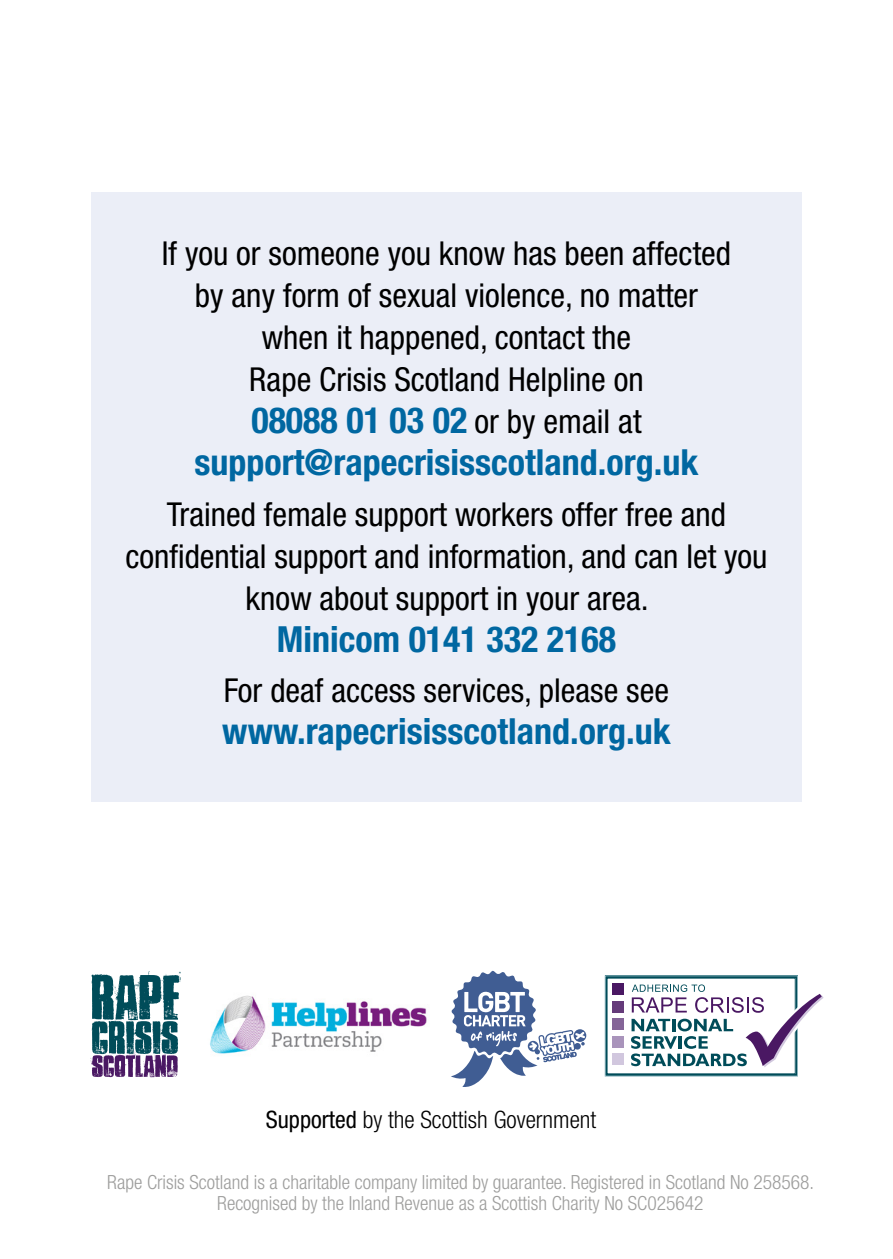
<style>
.page{position:relative;width:893px;height:1259px;background:#fff}
.page>*{position:absolute;margin:0;border:0;box-sizing:border-box;transform-origin:0 0}
.t1{font:700 condensed 36px/42px "Helvetica Neue LT Std";color:#0067a1;text-align:center}
.t2{font:condensed 33px/42px "Helvetica Neue LT Std";color:#000;text-align:center}
.t3{font:300 condensed 24px "Helvetica Neue LT Std";color:#000}
.t4{font:300 condensed 19.5px/21px "Helvetica Neue LT Std";color:#9d9d9c;text-align:center}
.s1{font-weight:400;font-size:33px;color:#000}
.s2{font-weight:400}
</style>
<div class="page">
<img style="left:210px;top:995px;width:217px;height:59px">
<svg style="left:91px;top:971px;width:89px;height:106px"></svg>
<div style="left:605px;top:975px;width:193px;height:101px;border:1px solid #8eb5be"></div>
<div style="left:607px;top:977px;width:189px;height:97px;border:1px solid #004c59"></div>
<div style="left:612px;top:983px;width:11px;height:12px;background:#4a1863"></div>
<div style="left:612px;top:1000px;width:11px;height:12px;background:#653b7a"></div>
<div style="left:612px;top:1018px;width:11px;height:12px;background:#856598"></div>
<div style="left:612px;top:1035px;width:11px;height:12px;background:#a994bb"></div>
<div style="left:612px;top:1053px;width:11px;height:11px;background:#d1c7de"></div>
<svg style="left:631px;top:984px;width:193px;height:83px"></svg>
<svg style="left:451px;top:970px;width:135px;height:117px"></svg>
<div style="left:91px;top:192px;width:710px;height:609px;background:#ebeef7"></div>
<p class="t2" style="left:162px;top:232px;width:571px">If you or someone you know has been affected by any form of sexual violence, no matter when it happened, contact the<br>Rape Crisis Scotland Helpline on</p>
<p class="t1" style="left:195px;top:399px;width:505px">08088 01 03 02 <span class="s1">or by email at </span>support@rapecrisisscotland.org.uk</p>
<p class="t2" style="left:125px;top:493px;width:644px">Trained female support workers offer free and confidential support and information, and can let you know about support in your area.</p>
<p class="t1" style="left:277px;top:617px;width:341px">Minicom 0141 332 2168</p>
<p class="t2" style="left:224px;top:669px;width:446px">For deaf access services, please see</p>
<p class="t1" style="left:222px;top:710px;width:450px">www.rapecrisisscotland.org.uk</p>
<p class="t3" style="left:266px;top:1105px;width:332px"><span class="s2">Supported</span> by the Scottish Government</p>
<p class="t4" style="left:107px;top:1171px;width:708px">Rape Crisis Scotland is a charitable company limited by guarantee. Registered in Scotland No 258568.<br>Recognised by the Inland Revenue as a Scottish Charity No SC025642</p>
</div>
